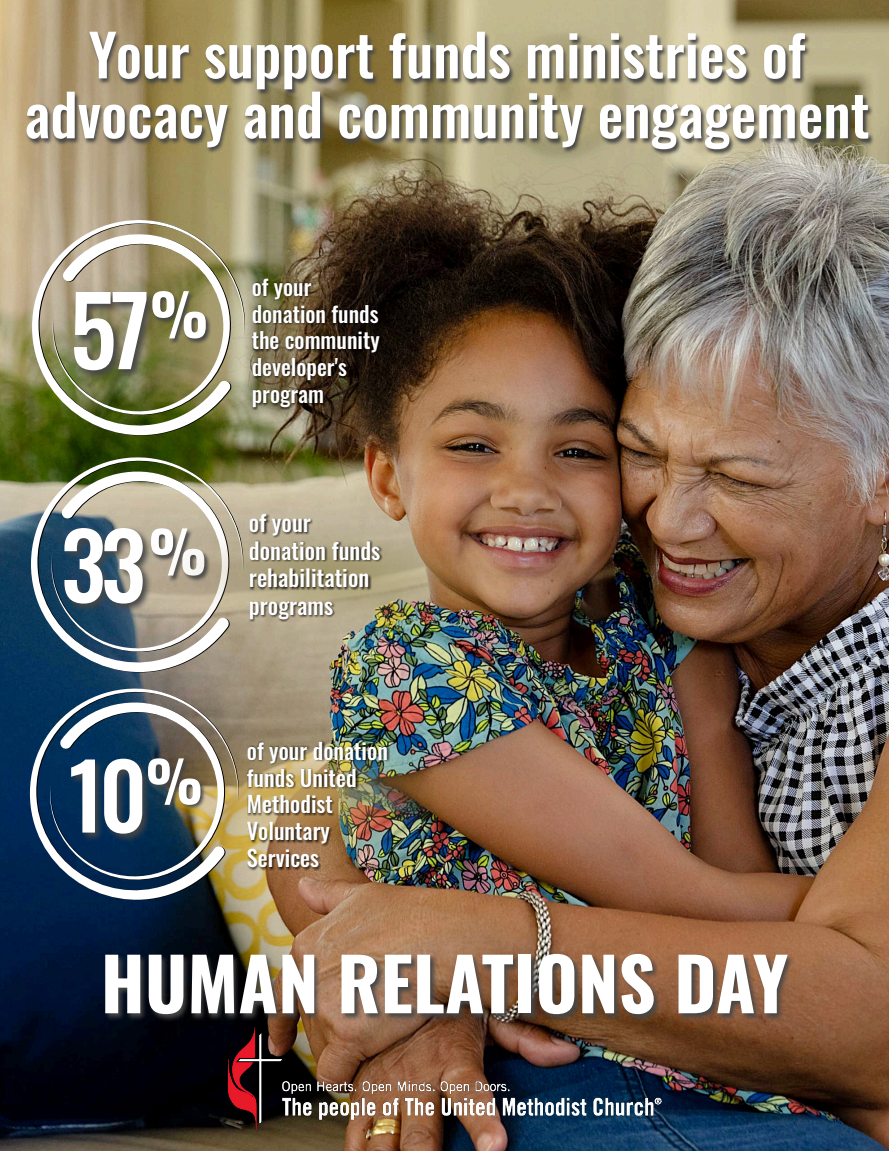
<style>
.page{position:relative;width:889px;height:1151px;background:#fff}
.page>*{position:absolute;margin:0;border:0;box-sizing:border-box;transform-origin:0 0}
.t1{font:500 95.25px "Oswald";color:#fff}
.t2{font:500 90.75px "Oswald";color:#fff}
.t3{font:500 90.15px "Oswald";color:#fff}
.t4{font:700 72.3px "Oswald";color:#fff}
.t5{font:500 57.6px/59.8px "Oswald";color:#fff;text-align:center}
.t6{font:500 22.95px/27.6px "Oswald";color:#fff}
.t7{font:500 22.35px/26.8px "Oswald";color:#fff}
.t8{font:500 22.2px/26.5px "Oswald";color:#fff}
</style>
<div class="page">
<img style="left:0;top:178px;width:889px;height:973px">
<img style="left:64px;top:897px;width:815px;height:170px">
<img style="left:0;top:0;width:889px;height:178px">
<img style="left:206px;top:1027px;width:478px;height:116px">
<svg style="left:31px;top:191px;width:219px;height:26px;background:#ac9d77"></svg>
<img style="left:23px;top:217px;width:246px;height:220px">
<img style="left:119px;top:245px;width:133px;height:137px">
<img style="left:242px;top:261px;width:174px;height:155px">
<svg style="left:30px;top:428px;width:62px;height:30px;background:#344a02"></svg>
<img style="left:16px;top:458px;width:76px;height:209px">
<img style="left:92px;top:416px;width:468px;height:281px">
<img style="left:238px;top:496px;width:180px;height:134px">
<img style="left:64px;top:635px;width:468px;height:281px">
<svg style="left:29px;top:660px;width:214px;height:257px;background:#415362"></svg>
<img style="left:24px;top:688px;width:226px;height:209px">
<img style="left:116px;top:713px;width:131px;height:135px">
<img style="left:236px;top:724px;width:189px;height:158px">
<p class="t5" style="left:24px;top:29px;width:847px">Your support funds ministries of advocacy and community engagement</p>
<h1 class="t1" style="left:70px;top:281px;width:140px">57<sup>%</sup></h1>
<h2 class="t2" style="left:61px;top:518px;width:148px">33<sup>%</sup></h2>
<p class="t8" style="left:252px;top:275px;width:129px">of your donation funds the community developer's program</p>
<p class="t6" style="left:249px;top:510px;width:133px">of your donation funds rehabilitation programs</p>
<h3 class="t3" style="left:69px;top:749px;width:136px">10<sup>%</sup></h3>
<p class="t7" style="left:247px;top:738px;width:143px">of your donation funds United<br>Methodist<br>Voluntary<br>Services</p>
<p class="t4" style="left:101px;top:946px;width:689px">HUMAN RELATIONS DAY</p>
</div>
